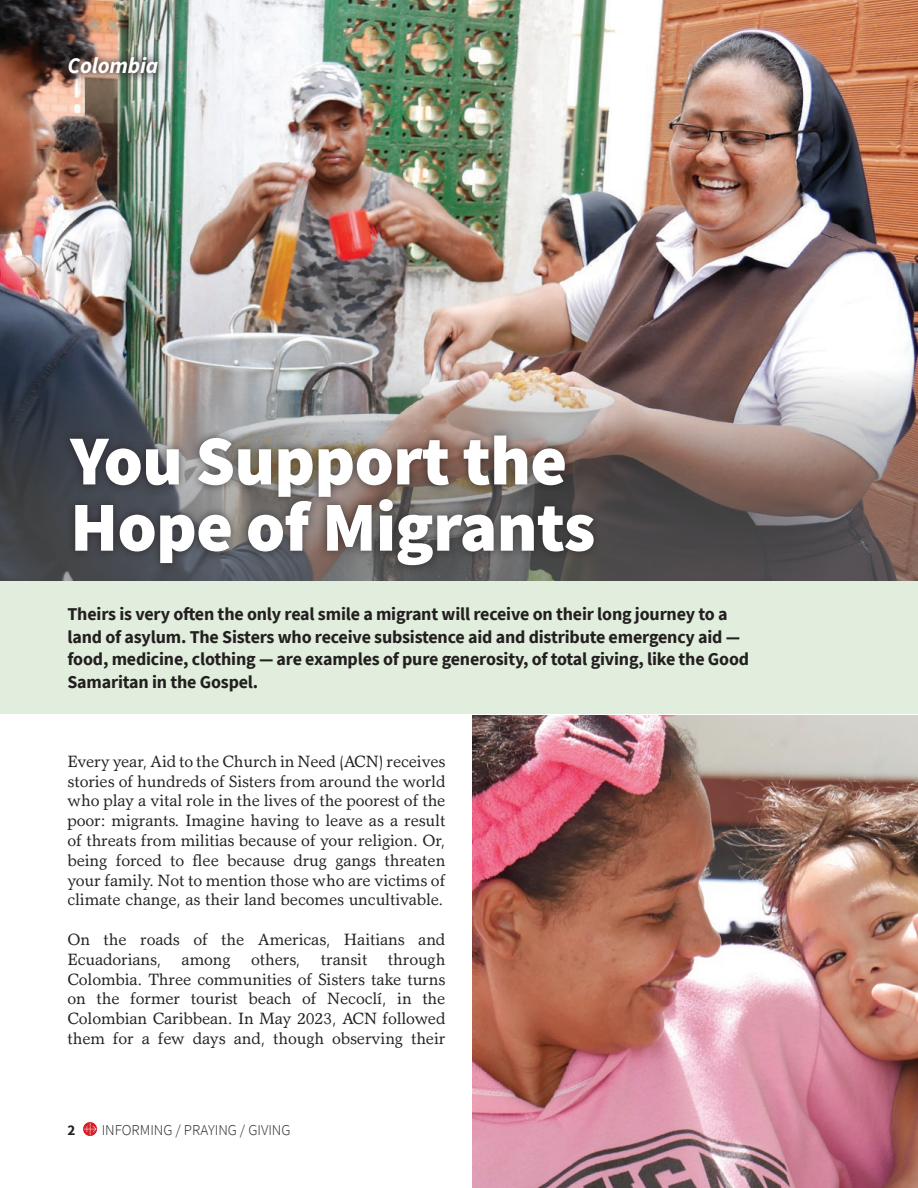
<style>
.page{position:relative;width:918px;height:1188px;background:#fff}
.page>*{position:absolute;margin:0;border:0;box-sizing:border-box;transform-origin:0 0}
.t1{font:900 70.35px/66.3px "Source Sans Pro";letter-spacing:-.01em;color:#fff}
.t2{font:italic 700 22.5px "Source Sans Pro";letter-spacing:-.01em;color:#fff}
.t3{font:700 18px/22.5px "Source Sans Pro";letter-spacing:-.01em;color:#231f20}
.t4{font:16.5px/19.8px "Garth Graphic Std";letter-spacing:-.01em;color:#231f20;text-align:justify}
.t5{font:300 15px "Source Sans Pro";color:#231f20}
.t6{font:700 15px "Source Sans Pro";color:#231f20}
</style>
<div class="page">
<div style="left:0;top:580px;width:918px;height:134px;background:#e1eedd"></div>
<img style="left:0;top:0;width:918px;height:369px">
<div style="left:59px;top:48px;width:108px;height:35px;background:#231f20;opacity:.75"></div>
<img style="left:472px;top:716px;width:446px;height:472px">
<img style="left:0;top:369px;width:918px;height:211px">
<div style="left:61px;top:426px;width:542px;height:148px;background:#231f20;opacity:.75"></div>
<svg style="left:83px;top:1122px;width:14px;height:14px"></svg>
<svg style="left:84px;top:1123px;width:12px;height:12px"></svg>
<p class="t2" style="left:68px;top:51px;width:92px">Colombia</p>
<p class="t1" style="left:70px;top:427px;width:527px">You Support the<br>Hope of Migrants</p>
<p class="t3" style="left:68px;top:603px;width:683px">Theirs is very often the only real smile a migrant will receive on their long journey to a land of asylum. The Sisters who receive subsistence aid and distribute emergency aid — food, medicine, clothing — are examples of pure generosity, of total giving, like the Good Samaritan in the Gospel.</p>
<p class="t4" style="left:67px;top:751px;width:380px">Every year, Aid to the Church in Need (ACN) receives stories of hundreds of Sisters from around the world who play a vital role in the lives of the poorest of the poor: migrants. Imagine having to leave as a result of threats from militias because of your religion. Or, being forced to flee because drug gangs threaten your family. Not to mention those who are victims of climate change, as their land becomes uncultivable.</p>
<p class="t4" style="left:67px;top:930px;width:380px">On the roads of the Americas, Haitians and Ecuadorians, among others, transit through Colombia. Three communities of Sisters take turns on the former tourist beach of Necoclí, in the Colombian Caribbean. In May 2023, ACN followed them for a few days and, though observing their</p>
<p class="t6" style="left:68px;top:1120px;width:9px">2</p>
<p class="t5" style="left:102px;top:1121px;width:190px">INFORMING / PRAYING / GIVING</p>
</div>
